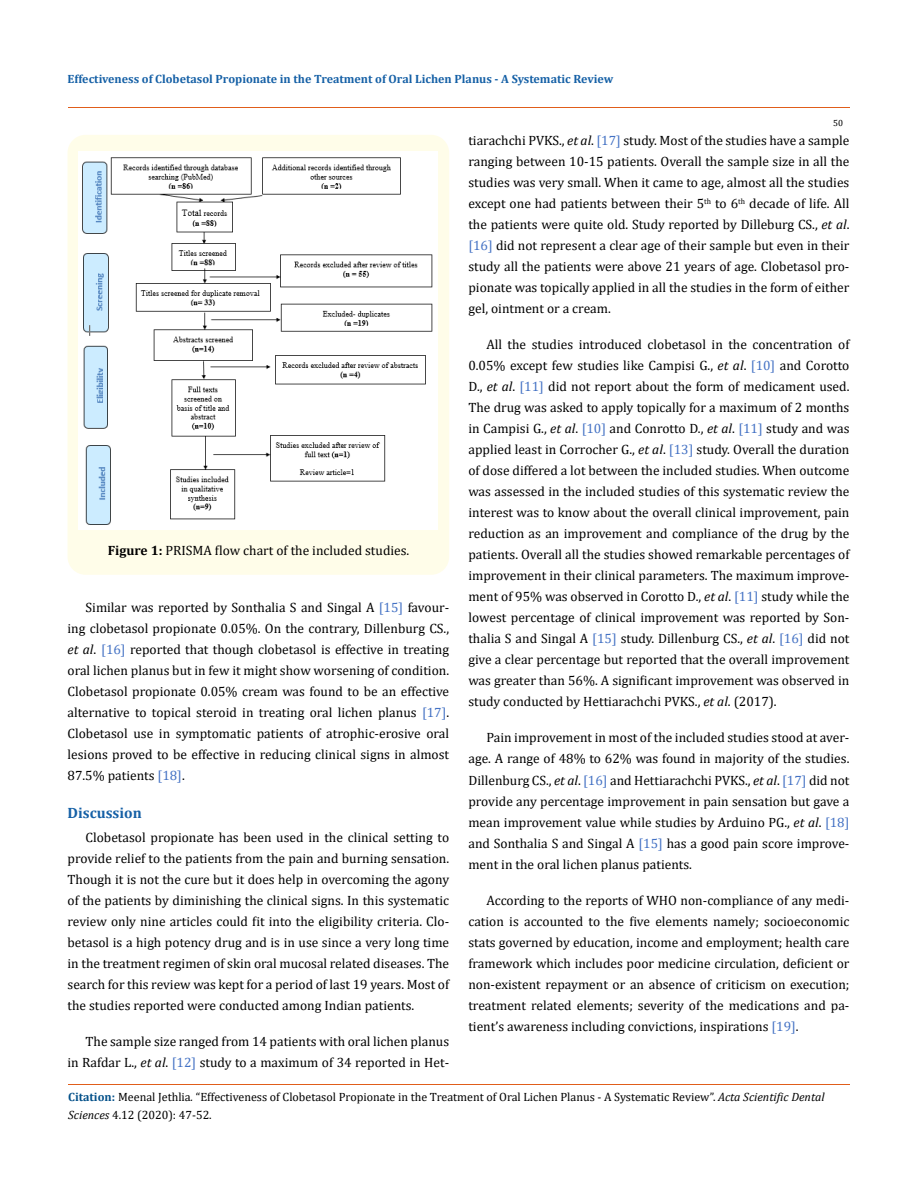
<style>
.page{position:relative;width:917px;height:1188px;background:#fff}
.page>*{position:absolute;margin:0;border:0;box-sizing:border-box;transform-origin:0 0}
.t1{font:700 15px "Cambria";color:#1560a6}
.t2{font:13.5px/21px "Cambria";color:#000;text-align:justify}
.t3{font:12px/18px "Cambria";color:#000}
.t4{font:700 12px "Cambria";color:#1560a6}
.t5{font:9px "Cambria";color:#000}
.s1{font-weight:700}
.s2{color:#4472c4}
.s3{font-style:italic}
.s4{font-weight:700;color:#035089}
</style>
<div class="page">
<hr style="left:68px;top:1084px;width:782px;height:1px;background:#e05d1a">
<div style="left:68px;top:135px;width:381px;height:440px;background:#fffde9;border-radius:18px"></div>
<img style="left:78px;top:152px;width:359px;height:377px">
<hr style="left:68px;top:108px;width:781px;height:1px;background:#e05d1a">
<p class="t4" style="left:68px;top:70px;width:547px">Effectiveness of Clobetasol Propionate in the Treatment of Oral Lichen Planus - A Systematic Review</p>
<p class="t5" style="left:833px;top:118px;width:11px">50</p>
<p class="t2" style="left:108px;top:540px;width:303px"><span class="s1">Figure 1:</span> PRISMA flow chart of the included studies.</p>
<p class="t2" style="left:67px;top:597px;width:383px;text-indent:18px">Similar was reported by Sonthalia S and Singal A <span class="s2">[15]</span> favour&shy;ing clobetasol propionate 0.05%. On the contrary, Dillenburg CS., <span class="s3">et al</span>. <span class="s2">[16]</span> reported that though clobetasol is effective in treating oral lichen planus but in few it might show worsening of condition.<br>Clobetasol propionate 0.05% cream was found to be an effective alternative to topical steroid in treating oral lichen planus <span class="s2">[17]</span>.<br>Clobetasol use in symptomatic patients of atrophic-erosive oral lesions proved to be effective in reducing clinical signs in almost 87.5% patients <span class="s2">[18]</span>.</p>
<p class="t1" style="left:68px;top:802px;width:76px">Discussion</p>
<p class="t2" style="left:68px;top:827px;width:383px;text-indent:18px">Clobetasol propionate has been used in the clinical setting to provide relief to the patients from the pain and burning sensation.<br>Though it is not the cure but it does help in overcoming the agony of the patients by diminishing the clinical signs. In this systematic review only nine articles could fit into the eligibility criteria. Clo&shy;betasol is a high potency drug and is in use since a very long time in the treatment regimen of skin oral mucosal related diseases. The search for this review was kept for a period of last 19 years. Most of the studies reported were conducted among Indian patients.</p>
<p class="t2" style="left:68px;top:1031px;width:383px;text-align:right">The sample size ranged from 14 patients with oral lichen planus<br>in Rafdar L., <span class="s3">et al</span>. <span class="s2">[12]</span> study to a maximum of 34 reported in Het-</p>
<p class="t2" style="left:468px;top:130px;width:382px">tiarachchi PVKS., <span class="s3">et al</span>. <span class="s2">[17]</span> study. Most of the studies have a sample ranging between 10-15 patients. Overall the sample size in all the studies was very small. When it came to age, almost all the studies except one had patients between their 5<sup>th</sup> to 6<sup>th</sup> decade of life. All the patients were quite old. Study reported by Dilleburg CS., <span class="s3">et al</span>. <span class="s2">[16]</span> did not represent a clear age of their sample but even in their study all the patients were above 21 years of age. Clobetasol pro&shy;pionate was topically applied in all the studies in the form of either gel, ointment or a cream.</p>
<p class="t2" style="left:468px;top:334px;width:382px;text-indent:18px">All the studies introduced clobetasol in the concentration of 0.05% except few studies like Campisi G., <span class="s3">et al</span>. <span class="s2">[10]</span> and Corotto D., <span class="s3">et al</span>. <span class="s2">[11]</span> did not report about the form of medicament used.<br>The drug was asked to apply topically for a maximum of 2 months in Campisi G., <span class="s3">et al</span>. <span class="s2">[10]</span> and Conrotto D., <span class="s3">et al</span>. <span class="s2">[11]</span> study and was applied least in Corrocher G., <span class="s3">et al</span>. <span class="s2">[13]</span> study. Overall the duration of dose differed a lot between the included studies. When outcome was assessed in the included studies of this systematic review the interest was to know about the overall clinical improvement, pain reduction as an improvement and compliance of the drug by the patients. Overall all the studies showed remarkable percentages of improvement in their clinical parameters. The maximum improve&shy;ment of 95% was observed in Corotto D., <span class="s3">et al</span>. <span class="s2">[11]</span> study while the lowest percentage of clinical improvement was reported by Son&shy;thalia S and Singal A <span class="s2">[15]</span> study. Dillenburg CS., <span class="s3">et al</span>. <span class="s2">[16]</span> did not give a clear percentage but reported that the overall improvement was greater than 56%. A significant improvement was observed in study conducted by Hettiarachchi PVKS., <span class="s3">et al</span>. (2017).</p>
<p class="t2" style="left:468px;top:727px;width:382px;text-indent:18px">Pain improvement in most of the included studies stood at aver&shy;age. A range of 48% to 62% was found in majority of the studies.<br>Dillenburg CS., <span class="s3">et al</span>. <span class="s2">[16]</span> and Hettiarachchi PVKS., <span class="s3">et al</span>. <span class="s2">[17]</span> did not provide any percentage improvement in pain sensation but gave a mean improvement value while studies by Arduino PG., <span class="s3">et al</span>. <span class="s2">[18] </span>and Sonthalia S and Singal A <span class="s2">[15]</span> has a good pain score improve&shy;ment in the oral lichen planus patients.</p>
<p class="t2" style="left:468px;top:889px;width:382px;text-indent:18px">According to the reports of WHO non-compliance of any medi&shy;cation is accounted to the five elements namely; socioeconomic stats governed by education, income and employment; health care framework which includes poor medicine circulation, deficient or non-existent repayment or an absence of criticism on execution; treatment related elements; severity of the medications and pa&shy;tient’s awareness including convictions, inspirations <span class="s2">[19]</span>.</p>
<p class="t3" style="left:68px;top:1088px;width:758px"><span class="s4">Citation:</span> Meenal Jethlia<span class="s3">.</span> “Effectiveness of Clobetasol Propionate in the Treatment of Oral Lichen Planus - A Systematic Review”. <span class="s3">Acta Scientific Dental<br>Sciences</span> 4.12 (2020): 47-52.</p>
</div>
